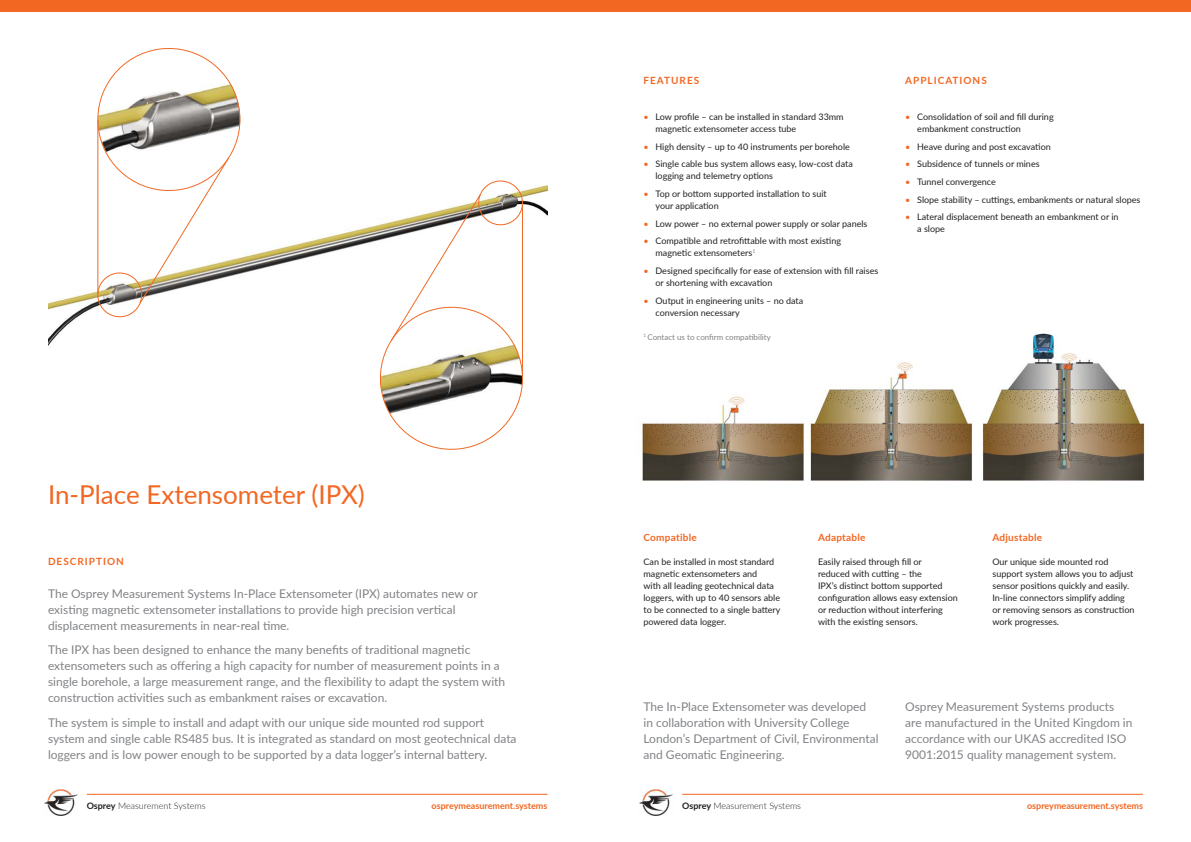
<style>
.page{position:relative;width:1191px;height:842px;background:#fff}
.page>*{position:absolute;margin:0;border:0;box-sizing:border-box;transform-origin:0 0}
.t1{font:26px "Lato";color:#f26722}
.t2{font:12px/16px "Lato";color:#808285}
.t3{font:700 10px "Lato";letter-spacing:.1em;color:#f26722}
.t4{font:700 10px "Lato";letter-spacing:.03em;color:#f26722}
.t5{font:9px/12px "Lato";color:#231f20}
.t6{font:700 9px "Lato";color:#f26722}
.t7{font:300 9px "Lato";color:#231f20}
.t8{font:8px "Lato";color:#808285}
.s1{color:#f26722}
.s2{font-weight:700}
</style>
<div class="page">
<hr style="left:87px;top:794px;width:460px;height:1px;background:#f26722">
<img style="left:44px;top:790px;width:34px;height:25px">
<hr style="left:682px;top:794px;width:461px;height:1px;background:#f26722">
<img style="left:639px;top:790px;width:34px;height:25px">
<img style="left:641px;top:333px;width:504px;height:149px">
<div style="left:0;top:0;width:1191px;height:11px;background:#f26722"></div>
<img style="left:48px;top:185px;width:499px;height:161px">
<svg style="left:375px;top:180px;width:152px;height:270px"></svg>
<svg style="left:93px;top:48px;width:152px;height:271px"></svg>
<h1 class="t1" style="left:48px;top:476px;width:318px">In-Place Extensometer (IPX)</h1>
<p class="t3" style="left:48px;top:554px;width:77px">DESCRIPTION</p>
<h2 class="t2" style="left:48px;top:585px;width:431px">The Osprey Measurement Systems In-Place Extensometer (IPX) automates new or existing magnetic extensometer installations to provide high precision vertical displacement measurements in near-real time.</h2>
<p class="t2" style="left:48px;top:641px;width:459px">The IPX has been designed to enhance the many benefits of traditional magnetic extensometers such as offering a high capacity for number of measurement points in a single borehole, a large measurement range, and the flexibility to adapt the system with construction activities such as embankment raises or excavation.</p>
<p class="t2" style="left:48px;top:714px;width:470px">The system is simple to install and adapt with our unique side mounted rod support system and single cable RS485 bus. It is integrated as standard on most geotechnical data loggers and is low power enough to be supported by a data logger’s internal battery.</p>
<p class="t3" style="left:643px;top:73px;width:57px">FEATURES</p>
<p class="t5" style="left:655px;top:110px;width:190px;text-indent:-12px"><span class="s1">•</span> Low profile – can be installed in standard 33mm magnetic extensometer access tube</p>
<p class="t5" style="left:643px;top:140px;width:208px"><span class="s1">•</span> High density – up to 40 instruments per borehole</p>
<p class="t5" style="left:655px;top:158px;width:199px;text-indent:-12px"><span class="s1">•</span> Single cable bus system allows easy, low-cost data logging and telemetry options</p>
<p class="t5" style="left:655px;top:187px;width:173px;text-indent:-12px"><span class="s1">•</span> Top or bottom supported installation to suit your application</p>
<p class="t5" style="left:643px;top:217px;width:225px"><span class="s1">•</span> Low power – no external power supply or solar panels</p>
<p class="t5" style="left:655px;top:235px;width:187px;text-indent:-12px"><span class="s1">•</span> Compatible and retrofittable with most existing magnetic extensometers<sup>1</sup></p>
<p class="t5" style="left:655px;top:264px;width:224px;text-indent:-12px"><span class="s1">•</span> Designed specifically for ease of extension with fill raises or shortening with excavation</p>
<p class="t5" style="left:655px;top:294px;width:149px;text-indent:-12px"><span class="s1">•</span> Output in engineering units – no data conversion necessary</p>
<p class="t8" style="left:643px;top:331px;width:129px"><sup>1</sup> Contact us to confirm compatibility</p>
<p class="t3" style="left:905px;top:73px;width:83px">APPLICATIONS</p>
<p class="t5" style="left:917px;top:110px;width:138px;text-indent:-12px"><span class="s1">•</span> Consolidation of soil and fill during embankment construction</p>
<p class="t5" style="left:905px;top:140px;width:147px"><span class="s1">•</span> Heave during and post excavation</p>
<p class="t5" style="left:905px;top:158px;width:136px"><span class="s1">•</span> Subsidence of tunnels or mines</p>
<p class="t5" style="left:905px;top:175px;width:92px"><span class="s1">•</span> Tunnel convergence</p>
<p class="t5" style="left:905px;top:193px;width:237px"><span class="s1">•</span> Slope stability – cuttings, embankments or natural slopes</p>
<p class="t5" style="left:917px;top:211px;width:203px;text-indent:-12px"><span class="s1">•</span> Lateral displacement beneath an embankment or in a slope</p>
<p class="t4" style="left:643px;top:530px;width:55px">Compatible</p>
<p class="t4" style="left:818px;top:530px;width:49px">Adaptable</p>
<p class="t4" style="left:992px;top:530px;width:51px">Adjustable</p>
<p class="t5" style="left:643px;top:555px;width:138px">Can be installed in most standard magnetic extensometers and<br>with all leading geotechnical data loggers, with up to 40 sensors able to be connected to a single battery powered data logger.</p>
<p class="t5" style="left:818px;top:555px;width:141px">Easily raised through fill or<br>reduced with cutting – the<br>IPX’s distinct bottom supported configuration allows easy extension or reduction without interfering with the existing sensors.</p>
<p class="t5" style="left:992px;top:555px;width:144px">Our unique side mounted rod support system allows you to adjust sensor positions quickly and easily.<br>In-line connectors simplify adding or removing sensors as construction work progresses.</p>
<h2 class="t2" style="left:643px;top:698px;width:237px">The In-Place Extensometer was developed in collaboration with University College London’s Department of Civil, Environmental and Geomatic Engineering.</h2>
<h2 class="t2" style="left:905px;top:698px;width:229px">Osprey Measurement Systems products are manufactured in the United Kingdom in accordance with our UKAS accredited ISO 9001:2015 quality management system.</h2>
<p class="t7" style="left:87px;top:800px;width:120px"><span class="s2">Osprey</span> Measurement Systems</p>
<p class="t6" style="left:431px;top:799px;width:117px">ospreymeasurement.systems</p>
<p class="t7" style="left:682px;top:800px;width:120px"><span class="s2">Osprey</span> Measurement Systems</p>
<p class="t6" style="left:1027px;top:799px;width:117px">ospreymeasurement.systems</p>
</div>
